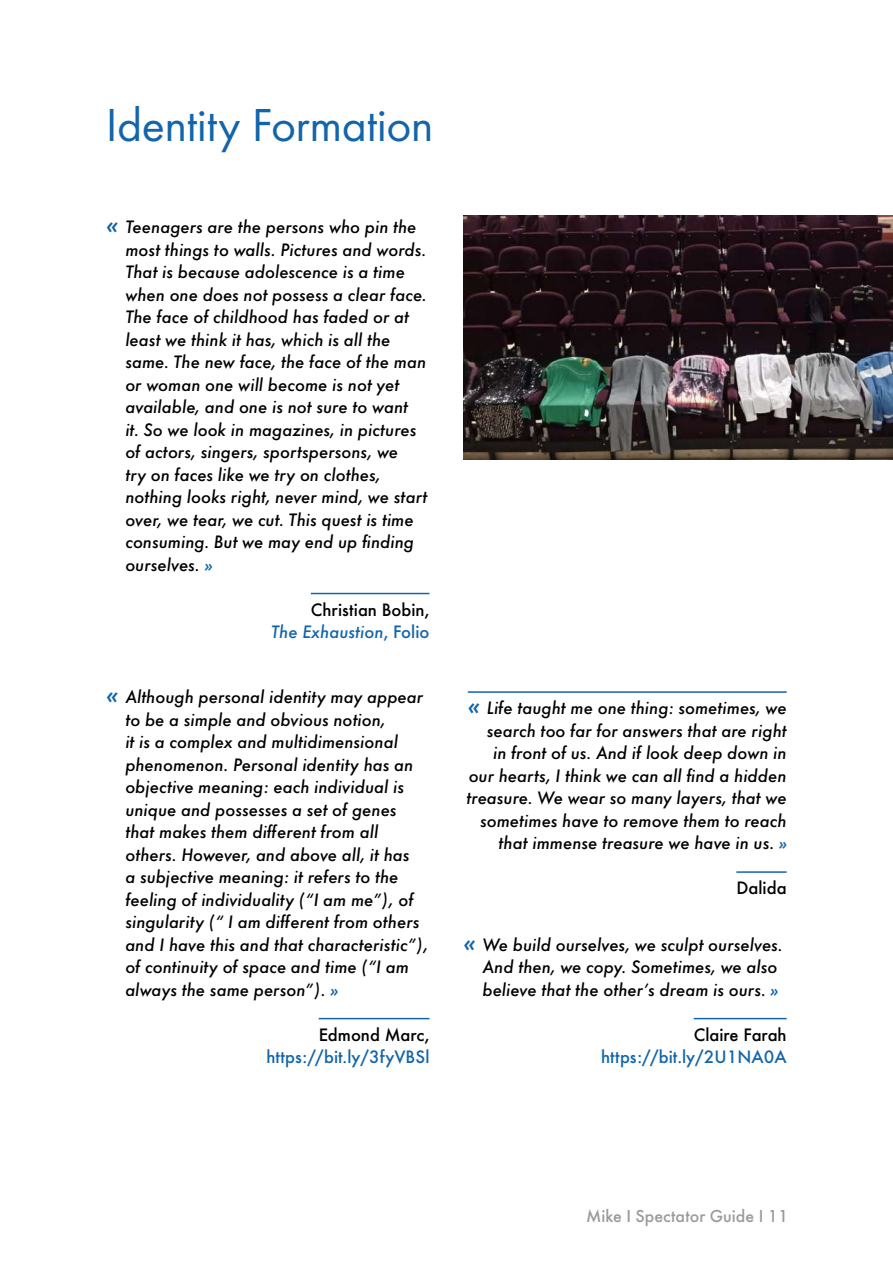
<style>
.page{position:relative;width:893px;height:1263px;background:#fff}
.page>*{position:absolute;margin:0;border:0;box-sizing:border-box;transform-origin:0 0}
.t1{font:48px "Futura Boo";color:#1265aa}
.t2{font:italic 500 18.75px/22.5px "Futura";color:#000}
.t3{font:500 18.75px/22.5px "Futura";color:#000;text-align:right}
.t4{font:500 18.75px "Futura";color:#1265aa}
.t5{font:500 18px "Futura";color:#9c9b9b}
.s1{font-family:"Futura Dem Obl";font-weight:400;font-style:normal;font-size:27px;color:#1265aa}
.s2{font-family:"Futura Dem Obl";font-weight:400;font-style:normal;color:#1265aa}
.s3{font-style:italic;color:#1265aa}
.s4{color:#1265aa}
</style>
<div class="page">
<hr style="left:311px;top:593px;width:118px;height:1px;background:#1265aa">
<hr style="left:319px;top:1018px;width:110px;height:1px;background:#1265aa">
<hr style="left:468px;top:691px;width:319px;height:2px;background:#1265aa">
<hr style="left:736px;top:871px;width:51px;height:2px;background:#1265aa">
<hr style="left:694px;top:1018px;width:93px;height:1px;background:#1265aa">
<img style="left:463px;top:215px;width:430px;height:244px">
<h1 class="t1" style="left:106px;top:93px;width:329px">Identity Formation</h1>
<p class="t2" style="left:125px;top:214px;width:304px;text-indent:-19px"><span class="s1">«</span> Teenagers are the persons who pin the most things to walls. Pictures and words.<br>That is because adolescence is a time when one does not possess a clear face.<br>The face of childhood has faded or at least we think it has, which is all the same. The new face, the face of the man or woman one will become is not yet available, and one is not sure to want<br>it. So we look in magazines, in pictures of actors, singers, sportspersons, we<br>try on faces like we try on clothes, nothing looks right, never mind, we start over, we tear, we cut. This quest is time consuming. But we may end up finding ourselves. <span class="s2">»</span></p>
<p class="t3" style="left:271px;top:597px;width:160px">Christian Bobin,<br><span class="s3">The Exhaustion</span><span class="s4">, Folio</span></p>
<p class="t2" style="left:125px;top:684px;width:304px;text-indent:-19px"><span class="s1">«</span> Although personal identity may appear to be a simple and obvious notion,<br>it is a complex and multidimensional phenomenon. Personal identity has an objective meaning: each individual is unique and possesses a set of genes that makes them different from all others. However, and above all, it has<br>a subjective meaning: it refers to the feeling of individuality (“I am me”), of singularity (“ I am different from others and I have this and that characteristic”), of continuity of space and time (“I am always the same person”). <span class="s2">»</span></p>
<p class="t3" style="left:319px;top:1022px;width:112px">Edmond Marc,</p>
<p class="t4" style="left:266px;top:1043px;width:165px">https://bit.ly/3fyVBSl</p>
<p class="t2" style="left:466px;top:695px;width:322px;text-align:right"><span class="s1">«</span> Life taught me one thing: sometimes, we search too far for answers that are right<br>in front of us. And if look deep down in our hearts, I think we can all find a hidden treasure. We wear so many layers, that we sometimes have to remove them to reach that immense treasure we have in us. <span class="s2">»</span></p>
<p class="t3" style="left:736px;top:875px;width:52px">Dalida</p>
<p class="t2" style="left:482px;top:932px;width:302px;text-indent:-19px"><span class="s1">«</span> We build ourselves, we sculpt ourselves.<br>And then, we copy. Sometimes, we also believe that the other’s dream is ours. <span class="s2">»</span></p>
<p class="t3" style="left:694px;top:1022px;width:94px">Claire Farah</p>
<p class="t4" style="left:601px;top:1043px;width:187px">https://bit.ly/2U1NA0A</p>
<p class="t5" style="left:586px;top:1203px;width:204px">Mike I Spectator Guide I 11</p>
</div>
